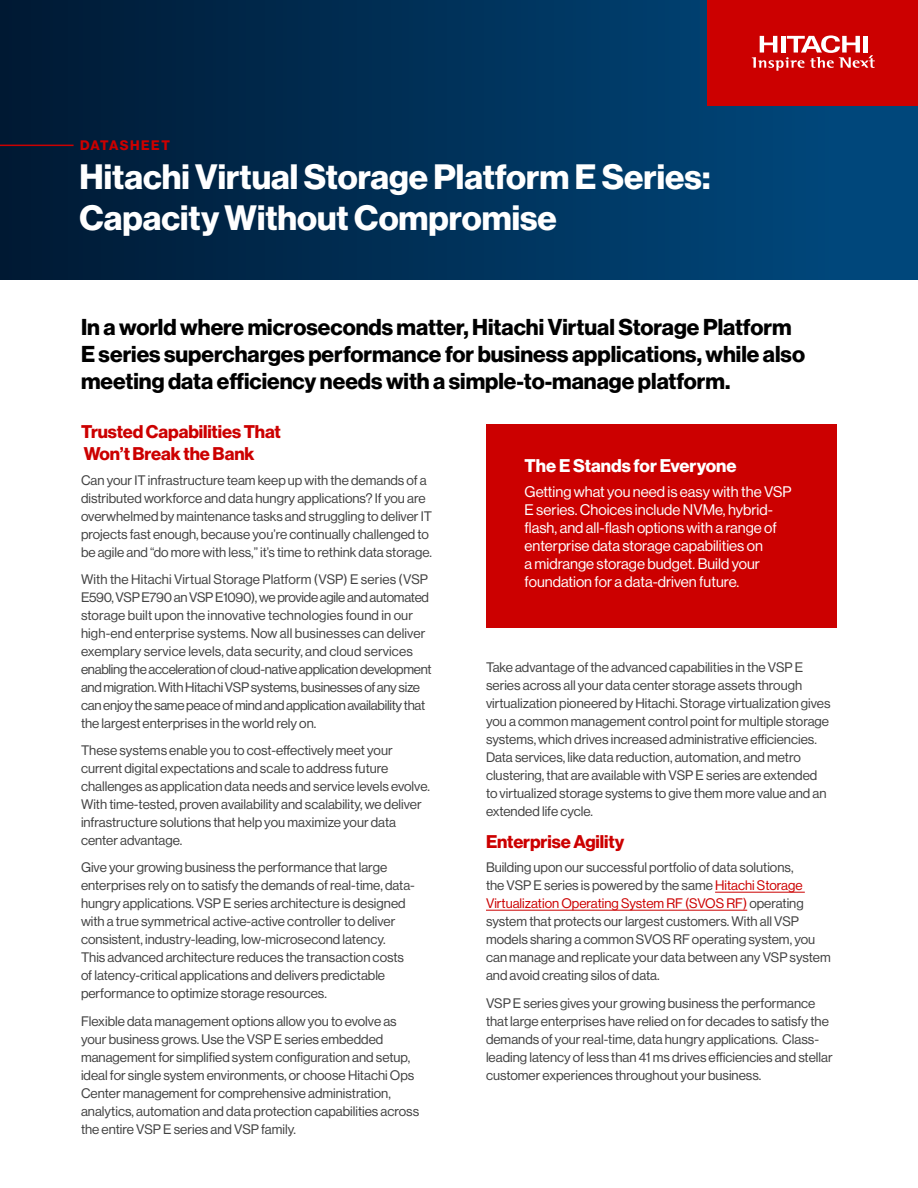
<style>
.page{position:relative;width:918px;height:1188px;background:#fff}
.page>*{position:absolute;margin:0;border:0;box-sizing:border-box;transform-origin:0 0}
.t1{font:34.5px/41.4px "N Haas Grotesk DS Pro 75 Bd";color:#fff}
.t2{font:22.5px/27px "N Haas Grotesk DS Pro 75 Bd";color:#000}
.t3{font:18px/22.5px "N Haas Grotesk DS Pro 75 Bd";letter-spacing:-.005em;color:#c00}
.t4{font:18px "N Haas Grotesk DS Pro 75 Bd";color:#fff}
.t5{font:15px/18px "N Haas Grotesk DS Pro 55 Rg";color:#fff}
.t6{font:13.5px/18px "N Haas Grotesk DS Pro 55 Rg";color:#414141}
.t7{font:13.5px "N Haas Grotesk DS Pro 75 Bd";letter-spacing:.11em;color:#c00}
.s1{color:#c00}
</style>
<div class="page">
<div style="left:0;top:0;width:918px;height:279px;background:linear-gradient(to right,#001933,#004b81)"></div>
<div style="left:707px;top:0;width:211px;height:106px;background:#c00"></div>
<svg style="left:752px;top:35px;width:123px;height:36px"></svg>
<hr style="left:0;top:145px;width:74px;height:1px;background:#c00">
<hr style="left:715px;top:892px;width:90px;height:1px;background:#c00">
<hr style="left:486px;top:910px;width:261px;height:1px;background:#c00">
<div style="left:486px;top:424px;width:351px;height:204px;background:#c00"></div>
<p class="t7" style="left:80px;top:137px;width:91px">DATASHEET</p>
<h1 class="t1" style="left:80px;top:157px;width:632px">Hitachi Virtual Storage Platform E Series:<br>Capacity Without Compromise</h1>
<h2 class="t2" style="left:81px;top:314px;width:726px">In a world where microseconds matter, Hitachi Virtual Storage Platform<br>E series supercharges performance for business applications, while also meeting data efficiency needs with a simple-to-manage platform.</h2>
<h3 class="t3" style="left:81px;top:420px;width:201px">Trusted Capabilities That<br>Won’t Break the Bank</h3>
<p class="t6" style="left:81px;top:471px;width:352px">Can your IT infrastructure team keep up with the demands of a distributed workforce and data hungry applications? If you are overwhelmed by maintenance tasks and struggling to deliver IT projects fast enough, because you’re continually challenged to be agile and “do more with less,” it’s time to rethink data storage.</p>
<p class="t6" style="left:81px;top:570px;width:352px">With the Hitachi Virtual Storage Platform (VSP) E series (VSP E590, VSP E790 an VSP E1090), we provide agile and automated storage built upon the innovative technologies found in our high-end enterprise systems. Now all businesses can deliver exemplary service levels, data security, and cloud services enabling the acceleration of cloud-native application development and migration. With Hitachi VSP systems, businesses of any size can enjoy the same peace of mind and application availability that the largest enterprises in the world rely on.</p>
<p class="t6" style="left:81px;top:742px;width:350px">These systems enable you to cost-effectively meet your current digital expectations and scale to address future challenges as application data needs and service levels evolve.<br>With time-tested, proven availability and scalability, we deliver infrastructure solutions that help you maximize your data center advantage.</p>
<p class="t6" style="left:81px;top:859px;width:335px">Give your growing business the performance that large enterprises rely on to satisfy the demands of real-time, data&shy;hungry applications. VSP E series architecture is designed with a true symmetrical active-active controller to deliver consistent, industry-leading, low-microsecond latency.<br>This advanced architecture reduces the transaction costs of latency-critical applications and delivers predictable performance to optimize storage resources.</p>
<p class="t6" style="left:81px;top:1012px;width:340px">Flexible data management options allow you to evolve as your business grows. Use the VSP E series embedded management for simplified system configuration and setup, ideal for single system environments, or choose Hitachi Ops Center management for comprehensive administration, analytics, automation and data protection capabilities across the entire VSP E series and VSP family.</p>
<h3 class="t4" style="left:525px;top:455px;width:214px">The E Stands for Everyone</h3>
<p class="t5" style="left:525px;top:483px;width:269px">Getting what you need is easy with the VSP E series. Choices include NVMe, hybrid&shy;flash, and all-flash options with a range of enterprise data storage capabilities on<br>a midrange storage budget. Build your foundation for a data-driven future.</p>
<p class="t6" style="left:486px;top:658px;width:346px">Take advantage of the advanced capabilities in the VSP E series across all your data center storage assets through virtualization pioneered by Hitachi. Storage virtualization gives you a common management control point for multiple storage systems, which drives increased administrative efficiencies.<br>Data services, like data reduction, automation, and metro clustering, that are available with VSP E series are extended to virtualized storage systems to give them more value and an extended life cycle.</p>
<h3 class="t3" style="left:486px;top:830px;width:140px">Enterprise Agility</h3>
<p class="t6" style="left:486px;top:859px;width:346px">Building upon our successful portfolio of data solutions,<br>the VSP E series is powered by the same <span class="s1">Hitachi Storage Virtualization Operating System RF (SVOS RF)</span> operating system that protects our largest customers. With all VSP models sharing a common SVOS RF operating system, you can manage and replicate your data between any VSP system and avoid creating silos of data.</p>
<p class="t6" style="left:486px;top:994px;width:348px">VSP E series gives your growing business the performance that large enterprises have relied on for decades to satisfy the demands of your real-time, data hungry applications. Class&shy;leading latency of less than 41 ms drives efficiencies and stellar customer experiences throughout your business.</p>
</div>
